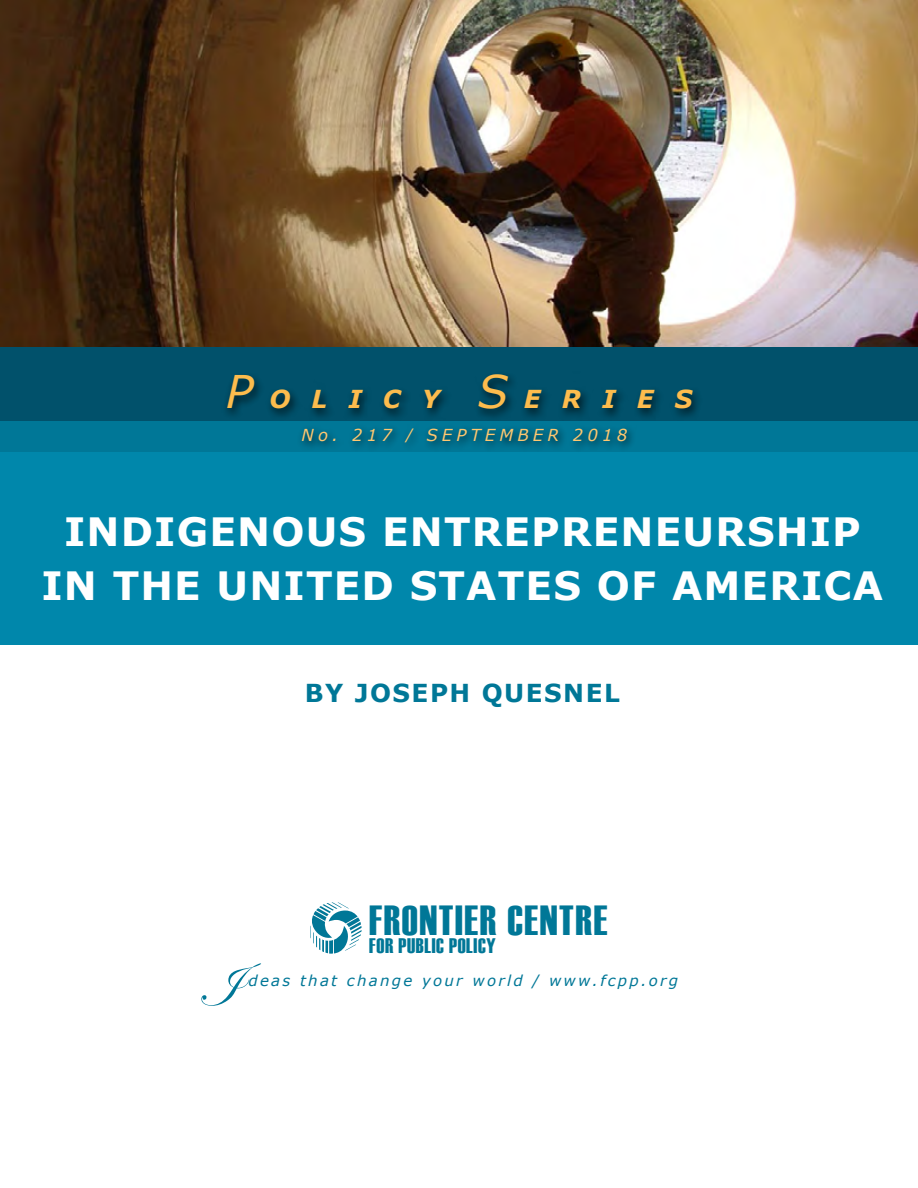
<style>
.page{position:relative;width:918px;height:1188px;background:#fff}
.page>*{position:absolute;margin:0;border:0;box-sizing:border-box;transform-origin:0 0}
.t1{font:63px "Edwardian Script ITC";color:#007797}
.t2{font:42px "Haettenschweiler";letter-spacing:.04em;color:#007797}
.t3{font:700 39px/54px "Verdana";letter-spacing:.03em;color:#fff;text-align:center}
.t4{font:700 24.75px "Verdana";letter-spacing:.06em;color:#007797}
.t5{font:italic 700 24.75px "Verdana";letter-spacing:.85em;color:#fdbc4d}
.t6{font:21px "Haettenschweiler";letter-spacing:.03em;color:#007797}
.t7{font:italic 16.5px "Verdana";letter-spacing:.25em;color:#fec770}
.t8{font:italic 15px "Verdana";letter-spacing:.15em;color:#007797}
.s1{font-weight:400;font-size:45px}
.s2{font-size:15px}
.s3{color:#fff}
</style>
<div class="page">
<img style="left:0;top:0;width:918px;height:348px">
<div style="left:0;top:421px;width:918px;height:31px;background:#007797"></div>
<div style="left:0;top:452px;width:918px;height:193px;background:#0087ab"></div>
<div style="left:0;top:348px;width:918px;height:73px;background:#01516b"></div>
<div style="left:296px;top:424px;width:341px;height:29px;background:#000;opacity:.75"></div>
<div style="left:221px;top:371px;width:481px;height:50px;background:#000;opacity:.75"></div>
<svg style="left:310px;top:902px;width:52px;height:52px"></svg>
<p class="t5" style="left:226px;top:382px;width:468px"><span class="s1">P</span>OLICY <span class="s1">S</span>ERIES</p>
<p class="t7" style="left:302px;top:424px;width:327px">No. 217 <span class="s2">/</span> SEPTEMBER 2018</p>
<p class="t3" style="left:41px;top:504px;width:843px">INDIGENOUS ENTREPRENEURSHIP<br>IN THE UNITED STATES OF AMERICA</p>
<p class="t4" style="left:305px;top:675px;width:317px">BY JOSEPH QUESNEL</p>
<p class="t2" style="left:369px;top:892px;width:240px">FRONTIER CENTRE</p>
<p class="t6" style="left:369px;top:931px;width:128px">FOR PUBLIC POLICY</p>
<h1 class="t1" style="left:197px;top:951px;width:42px">I</h1>
<p class="t8" style="left:240px;top:970px;width:440px"><span class="s3">I</span>deas that change your world / www.fcpp.org</p>
</div>
